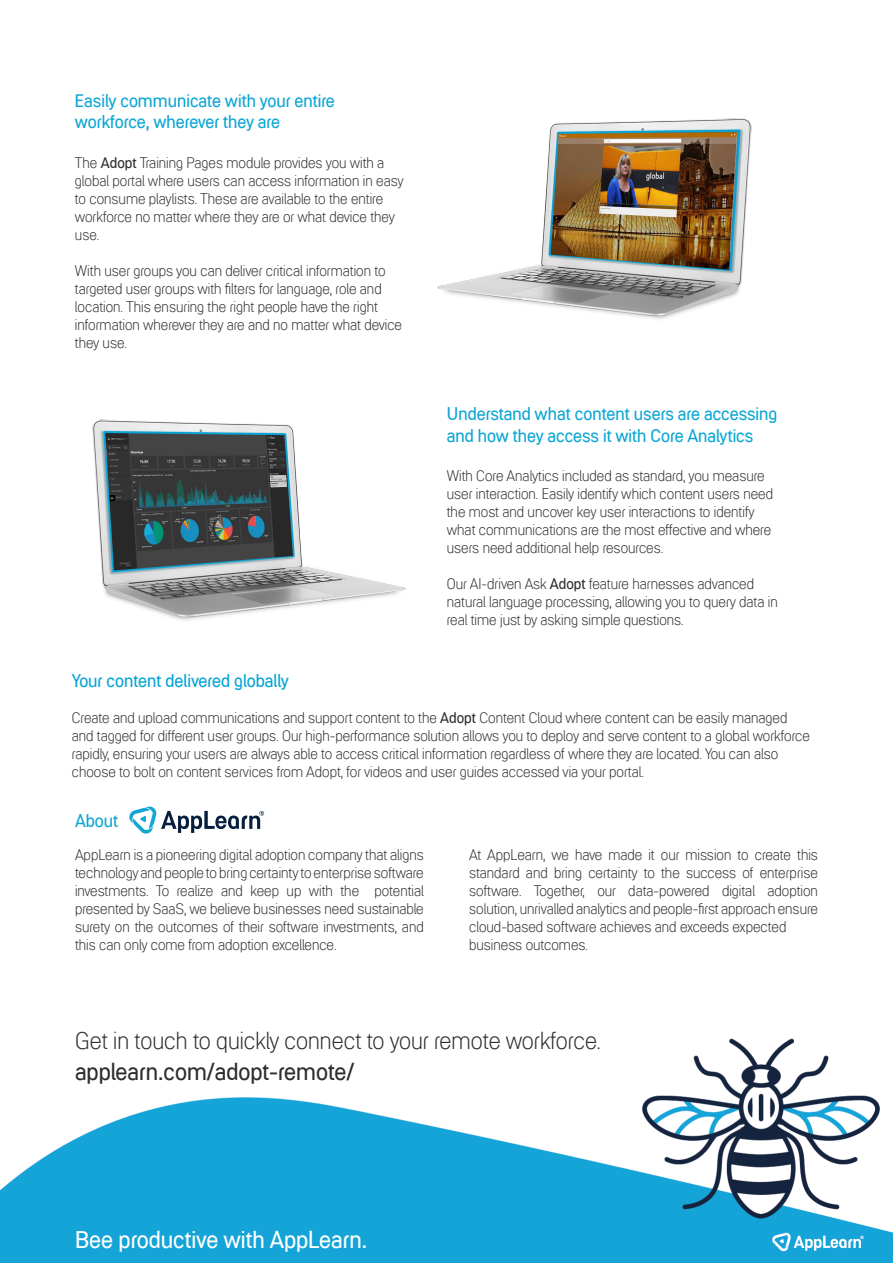
<style>
.page{position:relative;width:893px;height:1263px;background:#fff}
.page>*{position:absolute;margin:0;border:0;box-sizing:border-box;transform-origin:0 0}
.t1{font:300 24px/30.6px "App Learn";color:#2e2d2c}
.t2{font:500 24px "App Learn";color:#fff}
.t3{font:500 18px/21.6px "App Learn";color:#0ca6d4}
.t4{font:500 18px "App Learn";color:#05a4d5}
.t5{font:300 15px/18px "App Learn";color:#2d2d2c}
.s1{font-weight:500}
</style>
<div class="page">
<img style="left:0;top:806px;width:893px;height:457px">
<svg style="left:129px;top:807px;width:135px;height:27px"></svg>
<img style="left:437px;top:118px;width:315px;height:201px">
<img style="left:92px;top:419px;width:314px;height:202px">
<p class="t3" style="left:75px;top:89px;width:261px">Easily communicate with your entire workforce, wherever they are</p>
<p class="t5" style="left:75px;top:154px;width:330px">The <span class="s1">Adopt</span> Training Pages module provides you with a global portal where users can access information in easy to consume playlists. These are available to the entire workforce no matter where they are or what device they use.</p>
<p class="t5" style="left:75px;top:262px;width:329px">With user groups you can deliver critical information to targeted user groups with filters for language, role and location. This ensuring the right people have the right information wherever they are and no matter what device they use.</p>
<p class="t3" style="left:447px;top:403px;width:332px">Understand what content users are accessing and how they access it with Core Analytics</p>
<p class="t5" style="left:447px;top:467px;width:328px">With Core Analytics included as standard, you measure user interaction. Easily identify which content users need the most and uncover key user interactions to identify what communications are the most effective and where users need additional help resources.</p>
<p class="t5" style="left:447px;top:575px;width:332px">Our AI-driven Ask <span class="s1">Adopt</span> feature harnesses advanced natural language processing, allowing you to query data in real time just by asking simple questions.</p>
<p class="t4" style="left:72px;top:670px;width:219px">Your content delivered globally</p>
<p class="t5" style="left:72px;top:709px;width:740px">Create and upload communications and support content to the <span class="s1">Adopt</span> Content Cloud where content can be easily managed and tagged for different user groups. Our high-performance solution allows you to deploy and serve content to a global workforce rapidly, ensuring your users are always able to access critical information regardless of where they are located. You can also choose to bolt on content services from Adopt, for videos and user guides accessed via your portal.</p>
<p class="t3" style="left:75px;top:810px;width:45px">About</p>
<p class="t5" style="left:75px;top:846px;width:350px;text-align:justify">AppLearn is a pioneering digital adoption company that aligns technology and people to bring certainty to enterprise software investments. To realize and keep up with the potential presented by SaaS, we believe businesses need sustainable surety on the outcomes of their software investments, and this can only come from adoption excellence.</p>
<p class="t5" style="left:469px;top:846px;width:350px">At AppLearn, we have made it our mission to create this standard and bring certainty to the success of enterprise software. Together, our data-powered digital adoption solution, unrivalled analytics and people-first approach ensure cloud-based software achieves and exceeds expected business outcomes.</p>
<p class="t1" style="left:75px;top:1025px;width:527px">Get in touch to quickly connect to your remote workforce. <span class="s1">applearn.com/adopt-remote/</span></p>
<p class="t2" style="left:75px;top:1226px;width:294px">Bee productive with AppLearn.</p>
</div>
